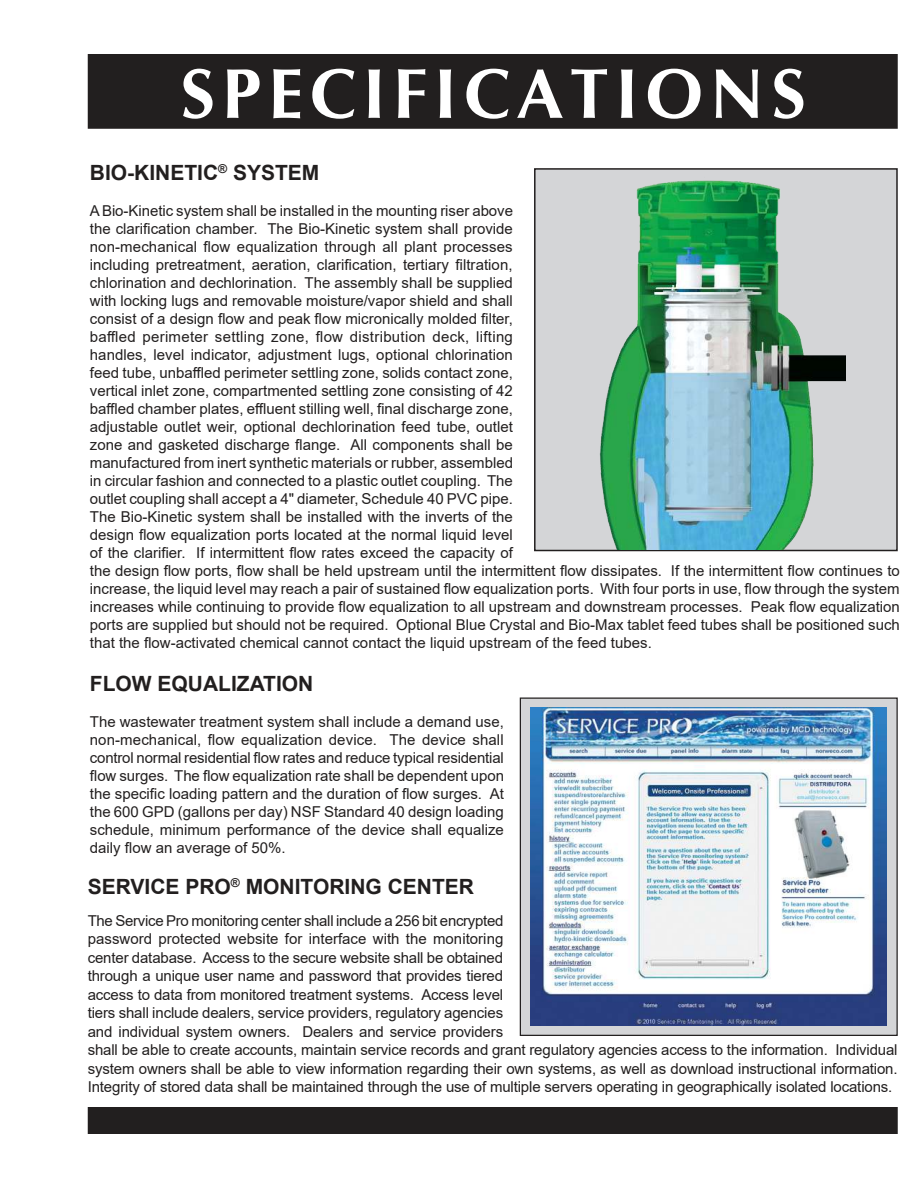
<style>
.page{position:relative;width:918px;height:1188px;background:#fff}
.page>*{position:absolute;margin:0;border:0;box-sizing:border-box;transform-origin:0 0}
.t1{font:700 70.5px "CG Omega";letter-spacing:.09em;color:#fff}
.t2{font:700 21px "Arial";color:#221f1f}
.t3{font:15px/18px "Arial";color:#221f1f}
</style>
<div class="page">
<div style="left:89px;top:55px;width:808px;height:73px;background:#221f1f"></div>
<div style="left:88px;top:54px;width:810px;height:75px;border:2px solid #221f1f"></div>
<div style="left:89px;top:1108px;width:808px;height:25px;background:#221f1f"></div>
<div style="left:88px;top:1107px;width:810px;height:27px;border:2px solid #221f1f"></div>
<div style="left:535px;top:169px;width:362px;height:381px;background:#d4d5d7"></div>
<div style="left:534px;top:168px;width:364px;height:383px;border:2px solid #221f1f"></div>
<img style="left:595px;top:180px;width:250px;height:370px">
<div style="left:520px;top:698px;width:377px;height:337px;background:#d4d5d7"></div>
<div style="left:520px;top:698px;width:378px;height:338px;border:1px solid #221f1f"></div>
<img style="left:530px;top:707px;width:356px;height:319px">
<h1 class="t1" style="left:180px;top:52px;width:627px">SPECIFICATIONS</h1>
<h2 class="t2" style="left:90px;top:165px;width:231px">BIO-KINETIC<sup>®</sup> SYSTEM</h2>
<p class="t3" style="left:90px;top:202px;width:812px">A Bio-Kinetic system shall be installed in the mounting riser above<br>the clarification chamber. The Bio-Kinetic system shall provide<br>non-mechanical flow equalization through all plant processes<br>including pretreatment, aeration, clarification, tertiary filtration,<br>chlorination and dechlorination. The assembly shall be supplied<br>with locking lugs and removable moisture/vapor shield and shall<br>consist of a design flow and peak flow micronically molded filter,<br>baffled perimeter settling zone, flow distribution deck, lifting<br>handles, level indicator, adjustment lugs, optional chlorination<br>feed tube, unbaffled perimeter settling zone, solids contact zone,<br>vertical inlet zone, compartmented settling zone consisting of 42<br>baffled chamber plates, effluent stilling well, final discharge zone,<br>adjustable outlet weir, optional dechlorination feed tube, outlet<br>zone and gasketed discharge flange. All components shall be<br>manufactured from inert synthetic materials or rubber, assembled<br>in circular fashion and connected to a plastic outlet coupling. The<br>outlet coupling shall accept a 4" diameter, Schedule 40 PVC pipe.<br>The Bio-Kinetic system shall be installed with the inverts of the<br>design flow equalization ports located at the normal liquid level<br>of the clarifier. If intermittent flow rates exceed the capacity of<br>the design flow ports, flow shall be held upstream until the intermittent flow dissipates. If the intermittent flow continues to increase, the liquid level may reach a pair of sustained flow equalization ports. With four ports in use, flow through the system increases while continuing to provide flow equalization to all upstream and downstream processes. Peak flow equalization ports are supplied but should not be required. Optional Blue Crystal and Bio-Max tablet feed tubes shall be positioned such that the flow-activated chemical cannot contact the liquid upstream of the feed tubes.</p>
<h2 class="t2" style="left:90px;top:676px;width:225px">FLOW EQUALIZATION</h2>
<p class="t3" style="left:90px;top:713px;width:416px;text-align:justify">The wastewater treatment system shall include a demand use, non-mechanical, flow equalization device. The device shall control normal residential flow rates and reduce typical residential flow surges. The flow equalization rate shall be dependent upon the specific loading pattern and the duration of flow surges. At the 600 GPD (gallons per day) NSF Standard 40 design loading schedule, minimum performance of the device shall equalize daily flow an average of 50%.</p>
<h2 class="t2" style="left:88px;top:878px;width:388px">SERVICE PRO<sup>®</sup> MONITORING CENTER</h2>
<p class="t3" style="left:88px;top:911px;width:811px;line-height:18.5px">The Service Pro monitoring center shall include a 256 bit encrypted<br>password protected website for interface with the monitoring<br>center database. Access to the secure website shall be obtained<br>through a unique user name and password that provides tiered<br>access to data from monitored treatment systems. Access level<br>tiers shall include dealers, service providers, regulatory agencies<br>and individual system owners. Dealers and service providers<br>shall be able to create accounts, maintain service records and grant regulatory agencies access to the information. Individual system owners shall be able to view information regarding their own systems, as well as download instructional information.<br>Integrity of stored data shall be maintained through the use of multiple servers operating in geographically isolated locations.</p>
</div>
